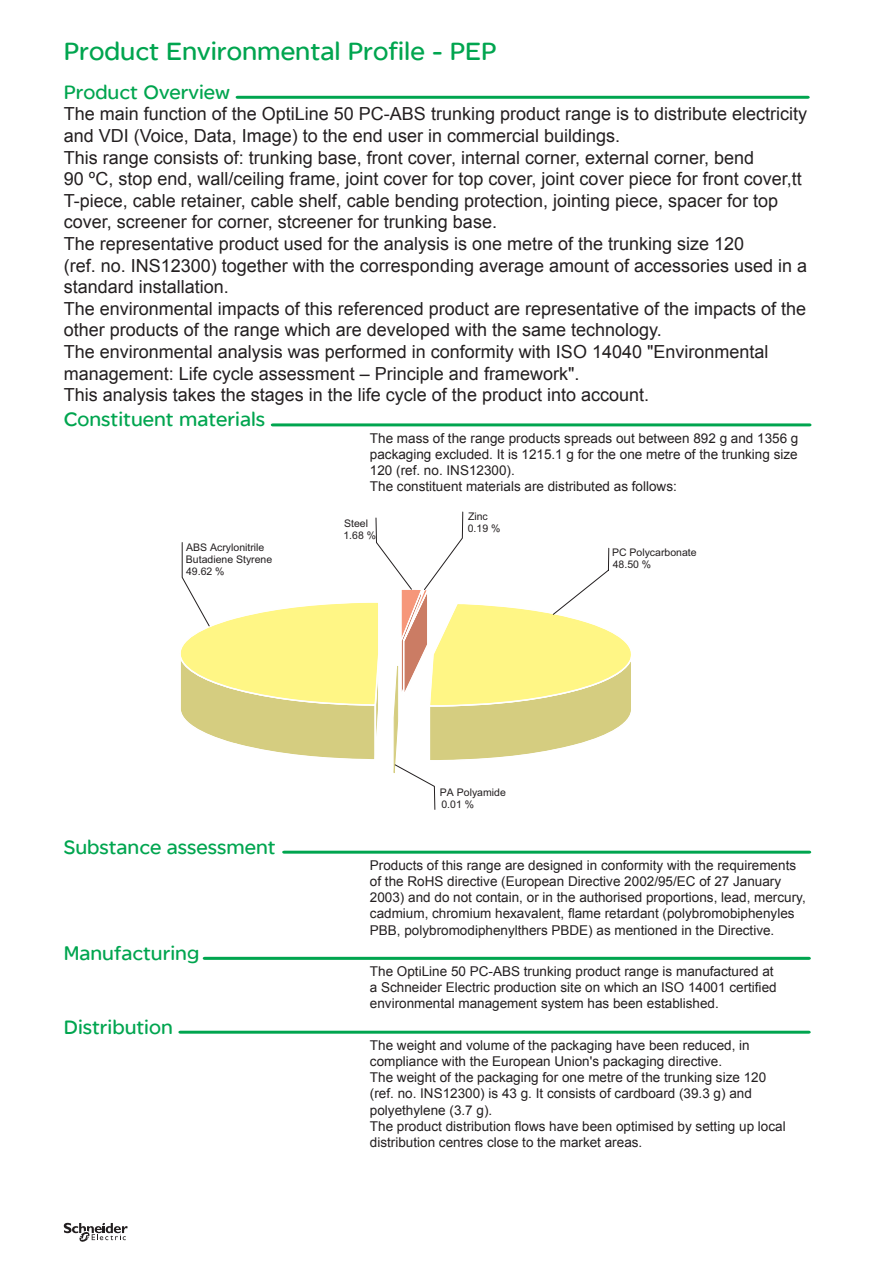
<style>
.page{position:relative;width:893px;height:1263px;background:#fff}
.page>*{position:absolute;margin:0;border:0;box-sizing:border-box;transform-origin:0 0}
.t1{font:27px "SE Optimist Semi";color:#00a54f}
.t2{font:21px "SE Optimist Semi";color:#00a54f}
.t3{font:18px/21.6px "Arial";color:#231f20}
.t4{font:13.5px/16.2px "Arial";color:#231f20}
.t5{font:10.5px/11.9px "Arial";color:#231f20}
</style>
<div class="page">
<svg style="left:64px;top:1223px;width:64px;height:19px"></svg>
<svg style="left:236px;top:96px;width:574px;height:3px;background:#13ab5c"></svg>
<svg style="left:271px;top:423px;width:540px;height:3px;background:#25b268"></svg>
<svg style="left:181px;top:512px;width:450px;height:298px"></svg>
<svg style="left:282px;top:851px;width:529px;height:3px;background:#1daf63"></svg>
<svg style="left:203px;top:957px;width:608px;height:3px;background:#0aa856"></svg>
<svg style="left:178px;top:1031px;width:633px;height:3px;background:#1bae61"></svg>
<h1 class="t1" style="left:64px;top:36px;width:434px">Product Environmental Profile - PEP</h1>
<h2 class="t2" style="left:64px;top:80px;width:168px">Product Overview</h2>
<p class="t3" style="left:64px;top:103px;width:745px">The main function of the OptiLine 50 PC-ABS trunking product range is to distribute electricity and VDI (Voice, Data, Image) to the end user in commercial buildings.<br>This range consists of: trunking base, front cover, internal corner, external corner, bend<br>90 ºC, stop end, wall/ceiling frame, joint cover for top cover, joint cover piece for front cover,tt T-piece, cable retainer, cable shelf, cable bending protection, jointing piece, spacer for top cover, screener for corner, stcreener for trunking base.<br>The representative product used for the analysis is one metre of the trunking size 120<br>(ref. no. INS12300) together with the corresponding average amount of accessories used in a standard installation.<br>The environmental impacts of this referenced product are representative of the impacts of the other products of the range which are developed with the same technology.<br>The environmental analysis was performed in conformity with ISO 14040 "Environmental management: Life cycle assessment – Principle and framework".<br>This analysis takes the stages in the life cycle of the product into account.</p>
<h2 class="t2" style="left:64px;top:408px;width:203px">Constituent materials</h2>
<p class="t4" style="left:370px;top:430px;width:430px">The mass of the range products spreads out between 892 g and 1356 g packaging excluded. It is 1215.1 g for the one metre of the trunking size 120 (ref. no. INS12300).<br>The constituent materials are distributed as follows:</p>
<p class="t5" style="left:186px;top:541px;width:88px">ABS Acrylonitrile<br>Butadiene Styrene<br>49.62 %</p>
<p class="t5" style="left:343px;top:518px;width:34px">Steel<br>1.68 %</p>
<p class="t5" style="left:468px;top:510px;width:34px">Zinc<br>0.19 %</p>
<p class="t5" style="left:612px;top:547px;width:86px">PC Polycarbonate<br>48.50 %</p>
<h2 class="t2" style="left:64px;top:835px;width:213px">Substance assessment</h2>
<h2 class="t2" style="left:64px;top:941px;width:137px">Manufacturing</h2>
<h2 class="t2" style="left:64px;top:1015px;width:111px">Distribution</h2>
<p class="t5" style="left:440px;top:787px;width:67px">PA Polyamide<br>0.01 %</p>
<p class="t4" style="left:370px;top:857px;width:437px">Products of this range are designed in conformity with the requirements of the RoHS directive (European Directive 2002/95/EC of 27 January 2003) and do not contain, or in the authorised proportions, lead, mercury, cadmium, chromium hexavalent, flame retardant (polybromobiphenyles PBB, polybromodiphenylthers PBDE) as mentioned in the Directive.</p>
<p class="t4" style="left:370px;top:963px;width:408px">The OptiLine 50 PC-ABS trunking product range is manufactured at a Schneider Electric production site on which an ISO 14001 certified environmental management system has been established.</p>
<p class="t4" style="left:370px;top:1037px;width:417px">The weight and volume of the packaging have been reduced, in compliance with the European Union's packaging directive.<br>The weight of the packaging for one metre of the trunking size 120 (ref. no. INS12300) is 43 g. It consists of cardboard (39.3 g) and polyethylene (3.7 g).<br>The product distribution flows have been optimised by setting up local distribution centres close to the market areas.</p>
</div>
